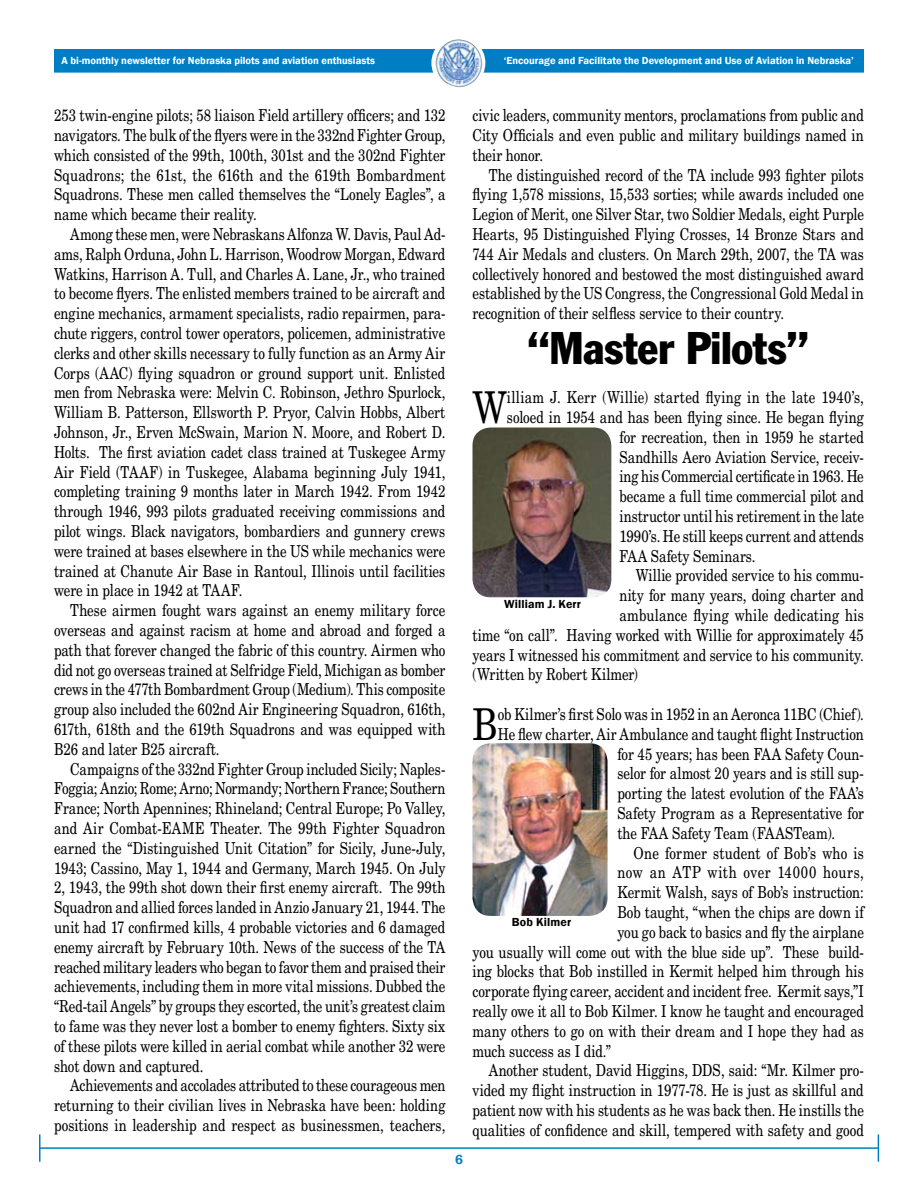
<style>
.page{position:relative;width:918px;height:1188px;background:#fff}
.page>*{position:absolute;margin:0;border:0;box-sizing:border-box;transform-origin:0 0}
.t1{font:condensed 45px "Franklin Gothic";letter-spacing:-.005em;color:#000}
.t2{font:43.95px "New Century Schlbk";color:#000;scale:.8 1}
.t3{font:16.5px/19.8px "New Century Schlbk";color:#000;text-align:justify;scale:.8 1}
.t4{font:16.5px "New Century Schlbk";letter-spacing:.025em;color:#000;scale:.8 1}
.t5{font:16.5px "New Century Schlbk";letter-spacing:.02em;color:#000;scale:.8 1}
.t6{font:16.5px "New Century Schlbk";letter-spacing:.04em;color:#000;scale:.8 1}
.t7{font:600 12px "Franklin Gothic";letter-spacing:.015em;color:#000}
.t8{font:600 10.5px "Franklin Gothic";color:#fff}
</style>
<div class="page">
<div style="left:55px;top:50px;width:808px;height:22px;background:#007ec4"></div>
<div style="left:54px;top:49px;width:810px;height:24px;border:2px solid #007ec4"></div>
<div style="left:431px;top:36px;width:54px;height:54px;border:2px solid #fff;border-radius:50%"></div>
<img style="left:436px;top:39px;width:46px;height:48px">
<hr style="left:39px;top:1147px;width:839px;height:2px;background:#007ec4">
<svg style="left:39px;top:1134px;width:1px;height:28px"></svg>
<svg style="left:878px;top:1134px;width:1px;height:28px"></svg>
<img style="left:472px;top:428px;width:139px;height:169px;border-radius:18px">
<img style="left:472px;top:743px;width:136px;height:173px;border-radius:18px">
<p class="t8" style="left:62px;top:54px;width:315px">A bi-monthly newsletter for Nebraska pilots and aviation enthusiasts</p>
<p class="t8" style="left:504px;top:54px;width:352px">‘Encourage and Facilitate the Development and Use of Aviation in Nebraska’</p>
<p class="t3" style="left:54px;top:105px;width:491px">253 twin-engine pilots; 58 liaison Field artillery officers; and 132 navigators. The bulk of the flyers were in the 332nd Fighter Group, which consisted of the 99th, 100th, 301st and the 302nd Fighter Squadrons; the 61st, the 616th and the 619th Bombardment Squadrons. These men called themselves the “Lonely Eagles”, a name which became their reality.</p>
<p class="t3" style="left:54px;top:224px;width:491px;text-indent:16px">Among these men, were Nebraskans Alfonza W. Davis, Paul Ad&shy;ams, Ralph Orduna, John L. Harrison, Woodrow Morgan, Edward Watkins, Harrison A. Tull, and Charles A. Lane, Jr., who trained to become flyers. The enlisted members trained to be aircraft and engine mechanics, armament specialists, radio repairmen, para&shy;chute riggers, control tower operators, policemen, administrative clerks and other skills necessary to fully function as an Army Air Corps (AAC) flying squadron or ground support unit. Enlisted men from Nebraska were: Melvin C. Robinson, Jethro Spurlock, William B. Patterson, Ellsworth P. Pryor, Calvin Hobbs, Albert Johnson, Jr., Erven McSwain, Marion N. Moore, and Robert D.<br>Holts. The first aviation cadet class trained at Tuskegee Army Air Field (TAAF) in Tuskegee, Alabama beginning July 1941, completing training 9 months later in March 1942. From 1942 through 1946, 993 pilots graduated receiving commissions and pilot wings. Black navigators, bombardiers and gunnery crews were trained at bases elsewhere in the US while mechanics were trained at Chanute Air Base in Rantoul, Illinois until facilities were in place in 1942 at TAAF.</p>
<p class="t3" style="left:54px;top:600px;width:491px;text-indent:16px">These airmen fought wars against an enemy military force overseas and against racism at home and abroad and forged a path that forever changed the fabric of this country. Airmen who did not go overseas trained at Selfridge Field, Michigan as bomber crews in the 477th Bombardment Group (Medium). This composite group also included the 602nd Air Engineering Squadron, 616th, 617th, 618th and the 619th Squadrons and was equipped with B26 and later B25 aircraft.</p>
<p class="t3" style="left:54px;top:759px;width:491px;text-indent:16px">Campaigns of the 332nd Fighter Group included Sicily; Naples-Foggia; Anzio; Rome; Arno; Normandy; Northern France; Southern France; North Apennines; Rhineland; Central Europe; Po Valley, and Air Combat-EAME Theater. The 99th Fighter Squadron earned the “Distinguished Unit Citation” for Sicily, June-July, 1943; Cassino, May 1, 1944 and Germany, March 1945. On July 2, 1943, the 99th shot down their first enemy aircraft. The 99th Squadron and allied forces landed in Anzio January 21, 1944. The unit had 17 confirmed kills, 4 probable victories and 6 damaged enemy aircraft by February 10th. News of the success of the TA reached military leaders who began to favor them and praised their achievements, including them in more vital missions. Dubbed the “Red-tail Angels” by groups they escorted, the unit’s greatest claim to fame was they never lost a bomber to enemy fighters. Sixty six of these pilots were killed in aerial combat while another 32 were shot down and captured.</p>
<p class="t3" style="left:54px;top:1076px;width:491px;text-indent:16px">Achievements and accolades attributed to these courageous men returning to their civilian lives in Nebraska have been: holding positions in leadership and respect as businessmen, teachers,</p>
<p class="t3" style="left:472px;top:105px;width:491px">civic leaders, community mentors, proclamations from public and City Officials and even public and military buildings named in their honor.</p>
<p class="t3" style="left:472px;top:165px;width:491px;text-indent:16px">The distinguished record of the TA include 993 fighter pilots flying 1,578 missions, 15,533 sorties; while awards included one Legion of Merit, one Silver Star, two Soldier Medals, eight Purple Hearts, 95 Distinguished Flying Crosses, 14 Bronze Stars and 744 Air Medals and clusters. On March 29th, 2007, the TA was collectively honored and bestowed the most distinguished award established by the US Congress, the Congressional Gold Medal in recognition of their selfless service to their country.</p>
<h1 class="t1" style="left:527px;top:320px;width:284px">“Master Pilots”</h1>
<h2 class="t2" style="left:472px;top:380px;width:45px">W</h2>
<p class="t4" style="left:507px;top:387px;width:448px">illiam J. Kerr (Willie) started flying in the late 1940’s,</p>
<p class="t3" style="left:507px;top:407px;width:448px">soloed in 1954 and has been flying since. He began flying</p>
<p class="t3" style="left:620px;top:427px;width:307px">for recreation, then in 1959 he started</p>
<p class="t3" style="left:620px;top:447px;width:307px">Sandhills Aero Aviation Service, receiv-</p>
<p class="t3" style="left:620px;top:467px;width:307px">ing his Commercial certificate in 1963. He</p>
<p class="t3" style="left:620px;top:486px;width:307px">became a full time commercial pilot and</p>
<p class="t3" style="left:620px;top:506px;width:307px">instructor until his retirement in the late</p>
<p class="t3" style="left:620px;top:526px;width:307px">1990’s. He still keeps current and attends</p>
<p class="t3" style="left:620px;top:546px;width:172px">FAA Safety Seminars.</p>
<p class="t3" style="left:636px;top:566px;width:287px">Willie provided service to his commu-</p>
<p class="t3" style="left:620px;top:585px;width:307px">nity for many years, doing charter and</p>
<p class="t5" style="left:620px;top:605px;width:307px">ambulance flying while dedicating his</p>
<p class="t3" style="left:472px;top:625px;width:491px">time “on call”. Having worked with Willie for approximately 45</p>
<p class="t3" style="left:472px;top:645px;width:491px">years I witnessed his commitment and service to his community.</p>
<p class="t3" style="left:472px;top:665px;width:208px">(Written by Robert Kilmer)</p>
<h2 class="t2" style="left:472px;top:697px;width:33px">B</h2>
<p class="t3" style="left:498px;top:704px;width:459px">ob Kilmer’s first Solo was in 1952 in an Aeronca 11BC (Chief).</p>
<p class="t7" style="left:504px;top:597px;width:78px">William J. Kerr</p>
<p class="t3" style="left:498px;top:724px;width:459px">He flew charter, Air Ambulance and taught flight Instruction</p>
<p class="t3" style="left:617px;top:744px;width:310px">for 45 years; has been FAA Safety Coun-</p>
<p class="t3" style="left:617px;top:764px;width:310px">selor for almost 20 years and is still sup-</p>
<p class="t3" style="left:617px;top:783px;width:310px">porting the latest evolution of the FAA’s</p>
<p class="t3" style="left:617px;top:803px;width:310px">Safety Program as a Representative for</p>
<p class="t3" style="left:617px;top:823px;width:274px">the FAA Safety Team (FAASTeam).</p>
<p class="t3" style="left:634px;top:843px;width:290px">One former student of Bob’s who is</p>
<p class="t6" style="left:617px;top:862px;width:310px">now an ATP with over 14000 hours,</p>
<p class="t3" style="left:617px;top:882px;width:310px">Kermit Walsh, says of Bob’s instruction:</p>
<p class="t3" style="left:617px;top:902px;width:310px">Bob taught, “when the chips are down if</p>
<p class="t3" style="left:617px;top:922px;width:310px">you go back to basics and fly the airplane</p>
<p class="t3" style="left:472px;top:942px;width:491px">you usually will come out with the blue side up”. These build-</p>
<p class="t3" style="left:472px;top:962px;width:491px">ing blocks that Bob instilled in Kermit helped him through his</p>
<p class="t3" style="left:472px;top:981px;width:491px">corporate flying career, accident and incident free. Kermit says,”I</p>
<p class="t3" style="left:472px;top:1001px;width:491px">really owe it all to Bob Kilmer. I know he taught and encouraged</p>
<p class="t3" style="left:472px;top:1021px;width:491px">many others to go on with their dream and I hope they had as</p>
<p class="t3" style="left:472px;top:1041px;width:175px">much success as I did.”</p>
<p class="t3" style="left:489px;top:1061px;width:471px">Another student, David Higgins, DDS, said: “Mr. Kilmer pro-</p>
<p class="t3" style="left:472px;top:1080px;width:491px">vided my flight instruction in 1977-78. He is just as skillful and</p>
<p class="t3" style="left:472px;top:1100px;width:491px">patient now with his students as he was back then. He instills the</p>
<p class="t3" style="left:472px;top:1120px;width:491px">qualities of confidence and skill, tempered with safety and good</p>
<p class="t7" style="left:512px;top:915px;width:61px">Bob Kilmer</p>
</div>
